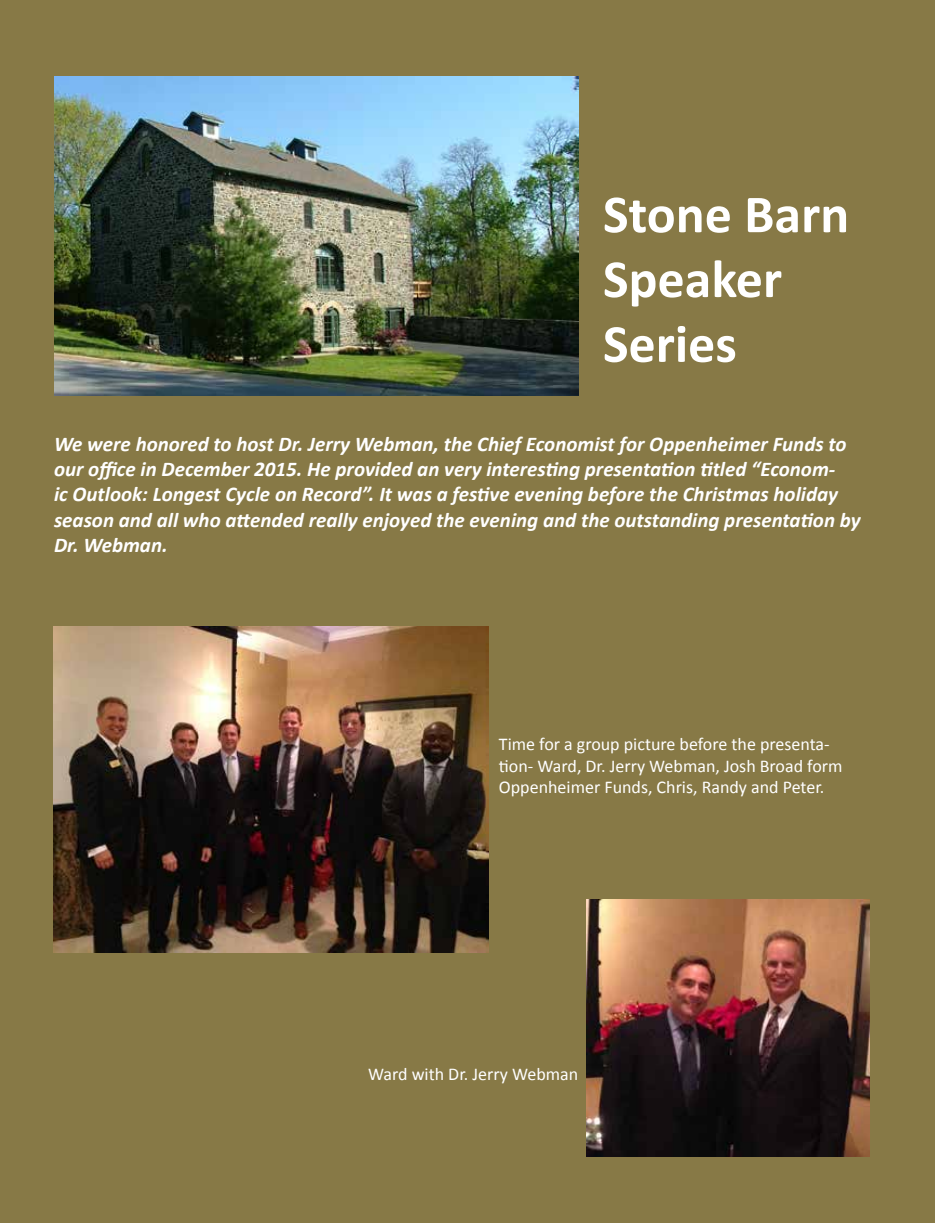
<style>
.page{position:relative;width:936px;height:1224px;background:#fff}
.page>*{position:absolute;margin:0;border:0;box-sizing:border-box;transform-origin:0 0}
.t1{font:700 54px/64.8px "Calibri";color:#fff}
.t2{font:italic 700 21px/25.2px "Calibri";color:#fff}
.t3{font:18px/21.6px "Calibri";color:#fff}
</style>
<div class="page">
<div style="left:1px;top:1px;width:934px;height:1222px;background:#877946"></div>
<img style="left:54px;top:76px;width:524px;height:319px">
<img style="left:54px;top:626px;width:434px;height:326px">
<img style="left:587px;top:900px;width:283px;height:257px">
<h1 class="t1" style="left:603px;top:182px;width:248px">Stone Barn<br>Speaker<br>Series</h1>
<p class="t2" style="left:54px;top:431px;width:808px">We were honored to host Dr. Jerry Webman, the Chief Economist for Oppenheimer Funds to our office in December 2015. He provided an very interesting presentation titled “Econom-<br>ic Outlook: Longest Cycle on Record”. It was a festive evening before the Christmas holiday season and all who attended really enjoyed the evening and the outstanding presentation by Dr. Webman.</p>
<p class="t3" style="left:499px;top:733px;width:345px">Time for a group picture before the presenta&shy;tion- Ward, Dr. Jerry Webman, Josh Broad form<br>Oppenheimer Funds, Chris, Randy and Peter.</p>
<p class="t3" style="left:368px;top:1063px;width:212px">Ward with Dr. Jerry Webman</p>
</div>
